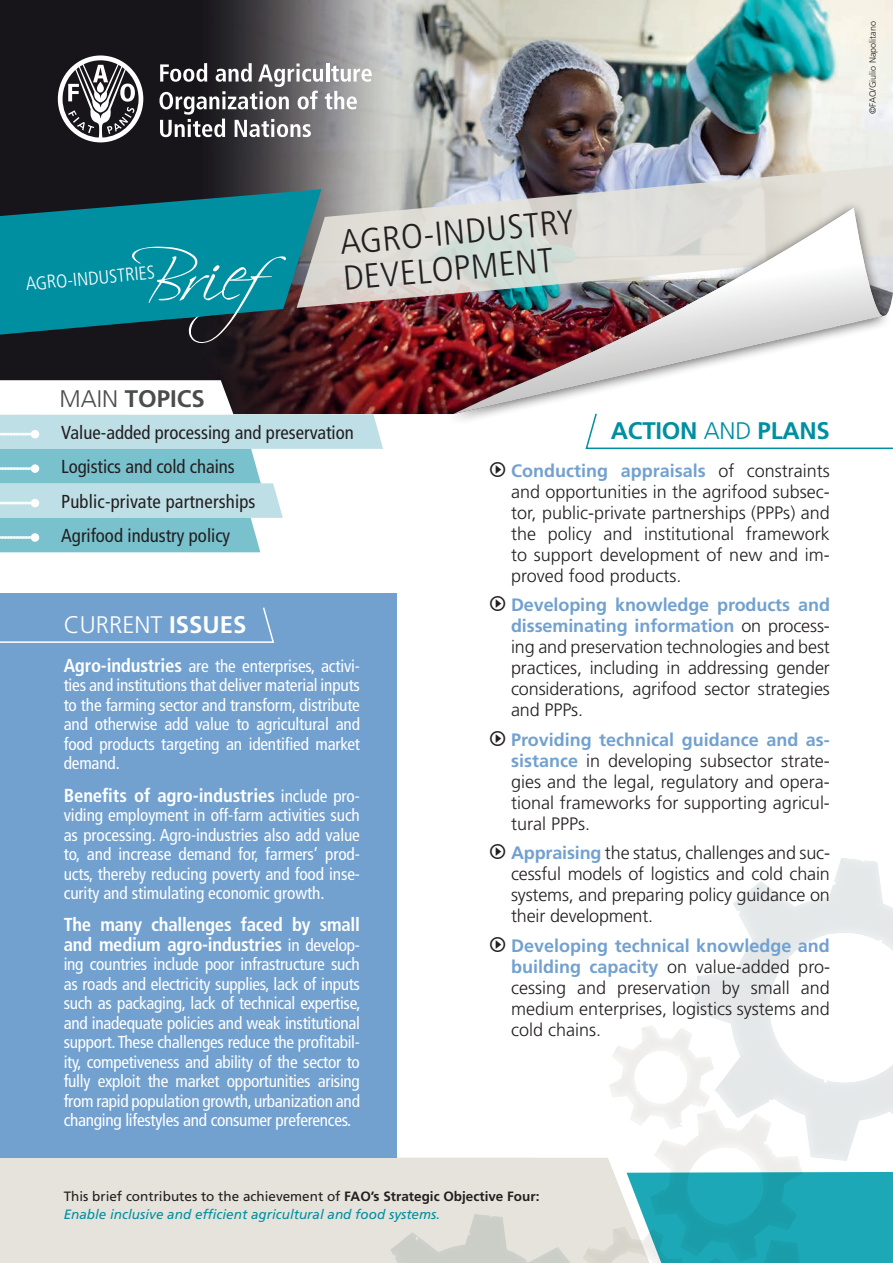
<style>
.page{position:relative;width:893px;height:1263px;background:#fff}
.page>*{position:absolute;margin:0;border:0;box-sizing:border-box;transform-origin:0 0}
.t1{font:300 condensed 34.5px "Frutiger LT Std";color:#231f20;scale:1.07 1}
.t2{font:700 24px "Frutiger LT Std";letter-spacing:-.01em;color:#008fa1}
.t3{font:300 24px "Frutiger LT Std";color:#fff}
.t4{font:700 24px "Frutiger LT Std";color:#4b4c4d}
.t5{font:condensed 18.75px "Frutiger LT Std";color:#231f20}
.t6{font:700 condensed 18.75px/19.5px "Frutiger LT Std";letter-spacing:-.015em;color:#fff}
.t7{font:300 condensed 18.75px "Frutiger LT Std";color:#fff}
.t8{font:300 18px/21px "Frutiger LT Std";color:#231f20;text-align:justify}
.t9{font:condensed 17.25px/19.5px "Frutiger LT Std";letter-spacing:-.01em;color:#fff;text-align:justify}
.t10{font:italic 13.5px/18px "Frutiger LT Std";color:#008fa1}
.t11{font:300 9px "Frutiger LT Std";color:#231f20}
.s1{font-weight:300}
.s2{font-weight:700}
.s3{font-weight:700;font-size:18.75px}
.s4{font-weight:400;font-size:17.25px}
.s5{font-family:"Buttoneer";font-weight:400;font-size:18.75px}
.s6{font-weight:700;color:#72a1d0}
.s7{font-style:normal;color:#231f20}
.s8{font-weight:700;font-style:normal;color:#231f20}
</style>
<div class="page">
<img style="left:0;top:0;width:893px;height:414px">
<svg style="left:693px;top:858px;width:200px;height:167px"></svg>
<svg style="left:0;top:189px;width:321px;height:146px;background:#077685"></svg>
<svg style="left:132px;top:247px;width:154px;height:96px;background:#1c7682"></svg>
<svg style="left:58px;top:55px;width:85px;height:87px"></svg>
<svg style="left:159px;top:63px;width:213px;height:74px"></svg>
<img style="left:297px;top:164px;width:596px;height:144px">
<div style="left:445px;top:199px;width:448px;height:227px;background:#231f20;opacity:.75"></div>
<img style="left:454px;top:208px;width:430px;height:206px">
<div style="left:0;top:1157px;width:359px;height:106px;background:#e5e3db"></div>
<svg style="left:359px;top:1025px;width:534px;height:238px"></svg>
<svg style="left:584px;top:412px;width:309px;height:38px"></svg>
<div style="left:0;top:593px;width:397px;height:564px;background:#72a1d0"></div>
<svg style="left:0;top:607px;width:275px;height:36px"></svg>
<svg style="left:0;top:380px;width:383px;height:172px"></svg>
<svg style="left:557px;top:209px;width:17px;height:26px"></svg>
<p class="t7" style="left:25px;top:273px;width:131px;rotate:-5deg">AGRO-INDUSTRIES</p>
<h1 class="t1" style="left:422px;top:215px;width:28px;rotate:-5deg">-industr</h1>
<h1 class="t1" style="left:342px;top:259px;width:164px;rotate:-5deg">de velopment</h1>
<h1 class="t1" style="left:338px;top:223px;width:37px;rotate:-5deg">Agro</h1>
<p class="t11" style="left:868px;top:114px;width:94px;rotate:-90deg">©FAO/Giulio Napolitano</p>
<h2 class="t4" style="left:59px;top:385px;width:123px"><span class="s1">MAIN</span> TOPICS</h2>
<p class="t5" style="left:61px;top:421px;width:294px">Value-added processing and preservation</p>
<p class="t5" style="left:61px;top:456px;width:175px">Logistics and cold chains</p>
<p class="t5" style="left:61px;top:490px;width:196px">Public-private partnerships</p>
<p class="t5" style="left:61px;top:525px;width:171px">Agrifood industry policy</p>
<h2 class="t3" style="left:64px;top:611px;width:182px">CURRENT <span class="s2">ISSUES</span></h2>
<p class="t9" style="left:64px;top:656px;width:298px"><span class="s3">Agro-industries</span> are the enterprises, activi&shy;ties and institutions that deliver material inputs to the farming sector and transform, distribute and otherwise add value to agricultural and food products targeting an identified market demand.</p>
<p class="t6" style="left:64px;top:785px;width:298px">Benefits of agro-industries <span class="s4">include pro-</span></p>
<p class="t9" style="left:64px;top:805px;width:298px">viding employment in off-farm activities such as processing. Agro-industries also add value to, and increase demand for, farmers’ prod&shy;ucts, thereby reducing poverty and food inse&shy;curity and stimulating economic growth.</p>
<p class="t6" style="left:64px;top:915px;width:298px">The many challenges faced by small and medium agro-industries <span class="s4">in develop-</span></p>
<p class="t9" style="left:64px;top:955px;width:298px">ing countries include poor infrastructure such as roads and electricity supplies, lack of inputs such as packaging, lack of technical expertise, and inadequate policies and weak institutional support. These challenges reduce the profitabil&shy;ity, competiveness and ability of the sector to fully exploit the market opportunities arising from rapid population growth, urbanization and changing lifestyles and consumer preferences.</p>
<h2 class="t2" style="left:611px;top:416px;width:221px">Action <span class="s1">and</span> Plans</h2>
<p class="t8" style="left:511px;top:460px;width:320px;text-indent:-21px"><span class="s5">N</span> <span class="s6">Conducting appraisals</span> of constraints and opportunities in the agrifood subsec&shy;tor, public-private partnerships (PPPs) and the policy and institutional framework to support development of new and im&shy;proved food products.</p>
<p class="t8" style="left:511px;top:595px;width:320px;text-indent:-21px"><span class="s5">N</span> <span class="s6">Developing knowledge products and disseminating information</span> on process&shy;ing and preservation technologies and best practices, including in addressing gender considerations, agrifood sector strategies and PPPs.</p>
<p class="t8" style="left:511px;top:729px;width:320px;text-indent:-21px"><span class="s5">N</span> <span class="s6">Providing technical guidance and as&shy;sistance</span> in developing subsector strate&shy;gies and the legal, regulatory and opera&shy;tional frameworks for supporting agricul&shy;tural PPPs.</p>
<p class="t8" style="left:511px;top:843px;width:320px;text-indent:-21px"><span class="s5">N</span> <span class="s6">Appraising</span> the status, challenges and suc&shy;cessful models of logistics and cold chain systems, and preparing policy guidance on their development.</p>
<p class="t8" style="left:511px;top:935px;width:320px;text-indent:-21px"><span class="s5">N</span> <span class="s6">Developing technical knowledge and building capacity</span> on value-added pro&shy;cessing and preservation by small and medium enterprises, logistics systems and cold chains.</p>
<p class="t10" style="left:64px;top:1187px;width:477px"><span class="s7">This brief contributes to the achievement of</span> <span class="s8">FAO’s Strategic Objective Four:<br></span>Enable inclusive and efficient agricultural and food systems.</p>
</div>
